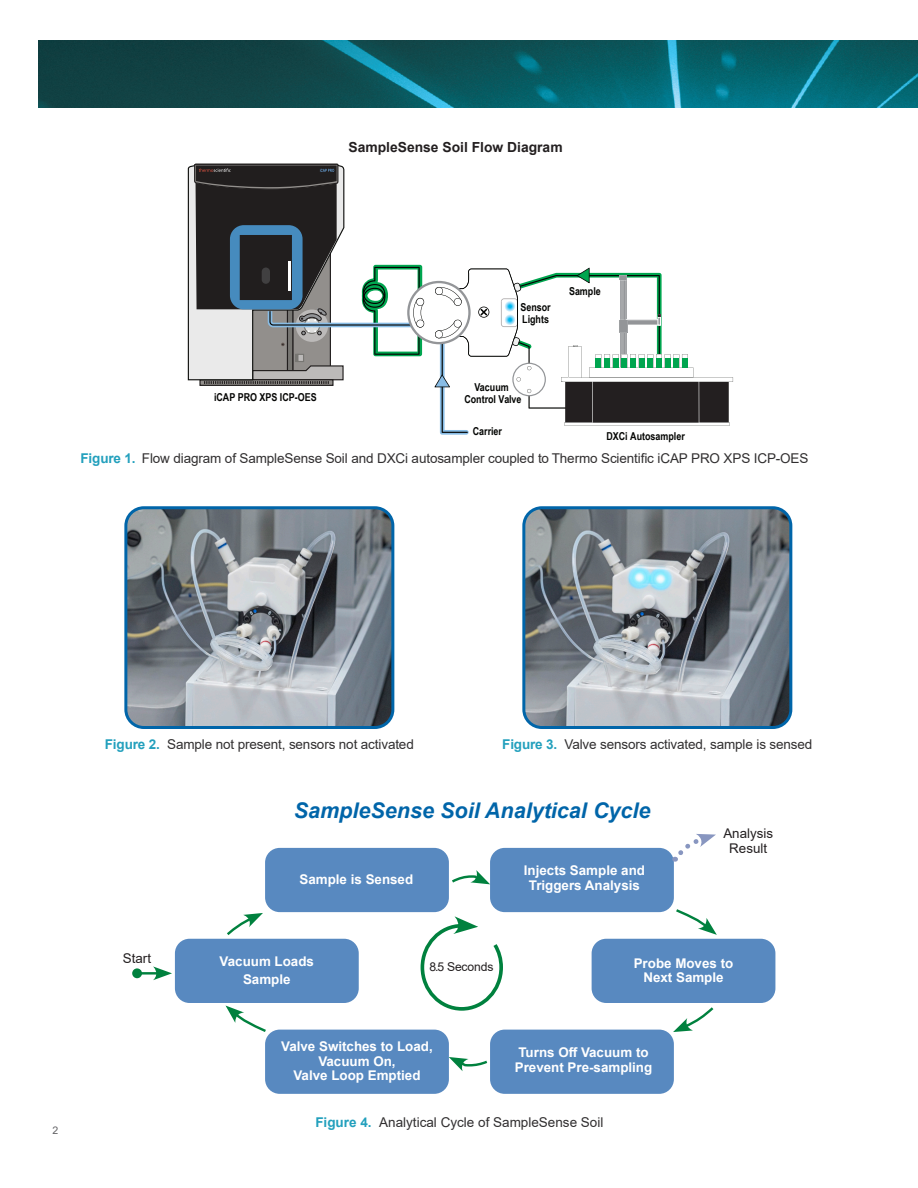
<style>
.page{position:relative;width:918px;height:1188px;background:#fff}
.page>*{position:absolute;margin:0;border:0;box-sizing:border-box;transform-origin:0 0}
.t1{font:italic 700 21.6px "Arial";color:#0065a9}
.t2{font:700 13.8px "Arial";color:#231f20}
.Body_Copy{font:13.5px "Arial";letter-spacing:-.01em;color:#312f30}
.bulleted_list{font:700 13.35px/14.5px "Arial";color:#fff;text-align:center}
.bulleted_list-2{font:13.35px "Arial";color:#231f20}
.bulleted_list-3{font:12.15px "Arial";letter-spacing:-.01em;color:#231f20}
.t3{font:700 10.95px/11.7px "Arial Narrow";color:#040503}
.t4{font:700 10.95px "Arial Narrow";color:#050504}
.t5{font:10.5px "Arial";color:#636366}
.s1{font-weight:700;color:#23a0bd}
</style>
<div class="page">
<svg style="left:187px;top:163px;width:546px;height:272px"></svg>
<div style="left:265px;top:848px;width:184px;height:64px;background:#5889c0;border-radius:15px"></div>
<div style="left:490px;top:848px;width:184px;height:64px;background:#5889c0;border-radius:15px"></div>
<div style="left:175px;top:939px;width:184px;height:64px;background:#5889c0;border-radius:15px"></div>
<div style="left:592px;top:939px;width:183px;height:64px;background:#5889c0;border-radius:15px"></div>
<div style="left:265px;top:1030px;width:184px;height:64px;background:#5889c0;border-radius:15px"></div>
<div style="left:490px;top:1030px;width:184px;height:64px;background:#5889c0;border-radius:15px"></div>
<svg style="left:227px;top:913px;width:36px;height:22px"></svg>
<svg style="left:452px;top:870px;width:38px;height:15px"></svg>
<svg style="left:676px;top:909px;width:41px;height:26px"></svg>
<svg style="left:673px;top:1007px;width:41px;height:25px"></svg>
<svg style="left:449px;top:1057px;width:39px;height:14px"></svg>
<svg style="left:226px;top:1006px;width:40px;height:26px"></svg>
<hr style="left:137px;top:972px;width:23px;height:3px;background:#00813e">
<div style="left:132px;top:968px;width:10px;height:10px;background:#00813e;border-radius:50%"></div>
<svg style="left:153px;top:966px;width:19px;height:14px"></svg>
<svg style="left:420px;top:916px;width:83px;height:95px"></svg>
<svg style="left:671px;top:834px;width:45px;height:29px"></svg>
<img style="left:526px;top:510px;width:265px;height:215px">
<div style="left:522px;top:506px;width:270px;height:223px;border:3px solid #0065a9;border-radius:18px"></div>
<img style="left:128px;top:510px;width:265px;height:215px">
<div style="left:124px;top:506px;width:270px;height:223px;border:3px solid #0065a9;border-radius:18px"></div>
<img style="left:38px;top:40px;width:880px;height:67px">
<p class="t2" style="left:349px;top:137px;width:216px">SampleSense Soil Flow Diagram</p>
<p class="t4" style="left:214px;top:388px;width:104px">iCAP PRO XPS ICP-OES</p>
<p class="t3" style="left:520px;top:301px;width:32px">Sensor<br>Lights</p>
<p class="t3" style="left:569px;top:285px;width:33px">Sample</p>
<p class="t3" style="left:464px;top:381px;width:59px;text-align:center">Vacuum<br>Control Valve</p>
<p class="t3" style="left:473px;top:425px;width:31px">Carrier</p>
<p class="t3" style="left:606px;top:430px;width:80px">DXCi Autosampler</p>
<p class="Body_Copy" style="left:81px;top:449px;width:730px"><span class="s1">Figure 1.</span> Flow diagram of SampleSense Soil and DXCi autosampler coupled to Thermo Scientific iCAP PRO XPS ICP-OES</p>
<p class="t5" style="left:52px;top:1123px;width:7px">2</p>
<p class="Body_Copy" style="left:105px;top:735px;width:311px"><span class="s1">Figure 2.</span> Sample not present, sensors not activated</p>
<p class="Body_Copy" style="left:502px;top:735px;width:312px"><span class="s1">Figure 3.</span> Valve sensors activated, sample is sensed</p>
<p class="t1" style="left:294px;top:796px;width:358px">SampleSense Soil Analytical Cycle</p>
<p class="bulleted_list" style="left:300px;top:872px;width:115px">Sample is Sensed</p>
<p class="bulleted_list" style="left:524px;top:863px;width:123px">Injects Sample and</p>
<p class="bulleted_list" style="left:529px;top:878px;width:113px">Triggers Analysis</p>
<p class="bulleted_list-2" style="left:723px;top:824px;width:51px">Analysis</p>
<p class="bulleted_list-2" style="left:729px;top:839px;width:39px">Result</p>
<p class="bulleted_list-2" style="left:123px;top:949px;width:30px">Start</p>
<p class="bulleted_list" style="left:634px;top:956px;width:101px">Probe Moves to</p>
<p class="bulleted_list" style="left:643px;top:971px;width:82px">Next Sample</p>
<p class="bulleted_list" style="left:220px;top:954px;width:96px">Vacuum Loads</p>
<p class="bulleted_list" style="left:243px;top:972px;width:49px">Sample</p>
<p class="bulleted_list-3" style="left:429px;top:959px;width:66px">8.5 Seconds</p>
<p class="bulleted_list" style="left:281px;top:1039px;width:153px">Valve Switches to Load,<br>Vacuum On,</p>
<p class="bulleted_list" style="left:293px;top:1068px;width:129px">Valve Loop Emptied</p>
<p class="bulleted_list" style="left:518px;top:1045px;width:132px">Turns Off Vacuum to</p>
<p class="bulleted_list" style="left:515px;top:1060px;width:139px">Prevent Pre-sampling</p>
<p class="Body_Copy" style="left:315px;top:1113px;width:290px"><span class="s1">Figure 4.</span> Analytical Cycle of SampleSense Soil</p>
</div>
